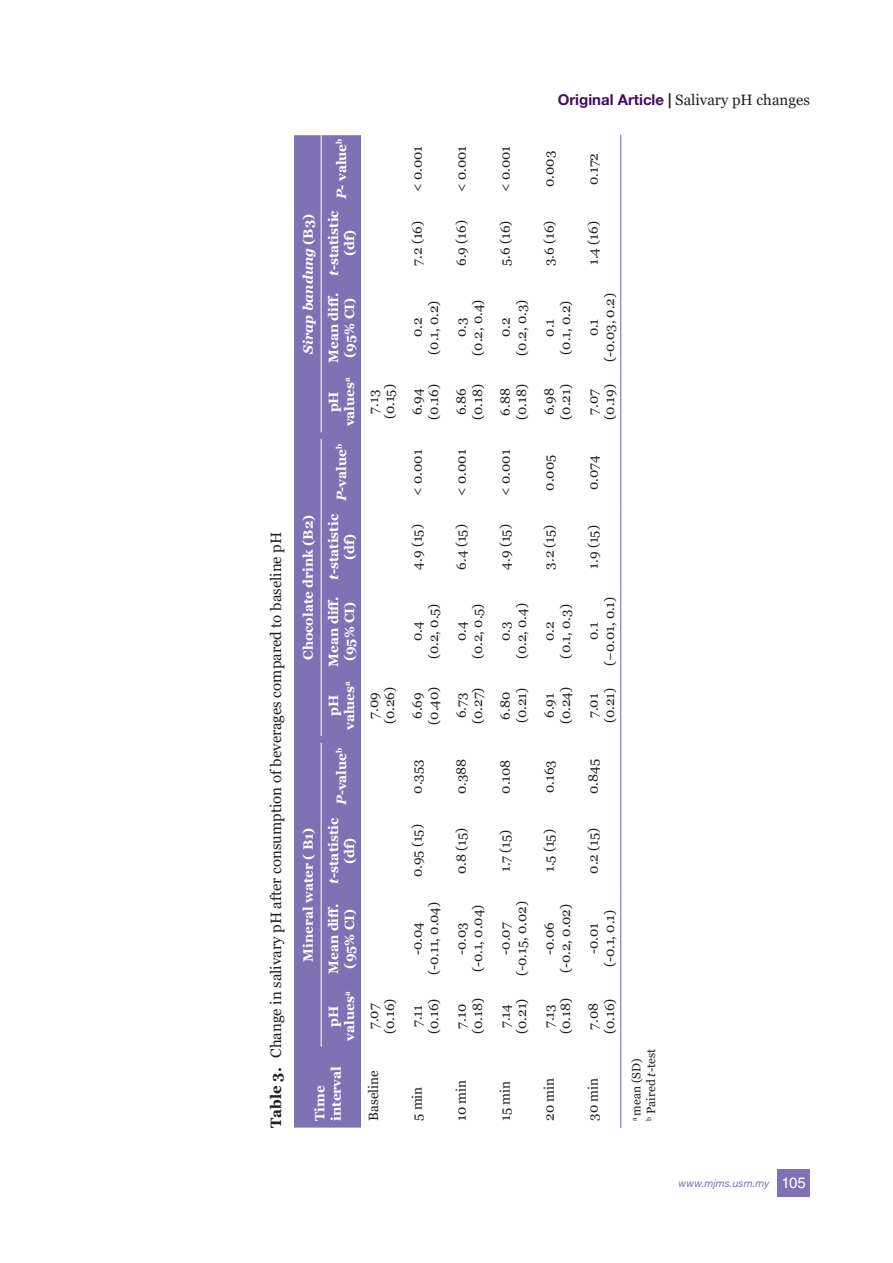
<style>
.page{position:relative;width:893px;height:1263px;background:#fff}
.page>*{position:absolute;margin:0;border:0;box-sizing:border-box;transform-origin:0 0}
.t1{font:15px "Georgia";color:#231f20}
.t2{font:13.5px/16.2px "Georgia";color:#231f20;text-align:center}
.t3{font:700 13.5px/16.2px "Georgia";color:#fff;text-align:center}
.t4{font:italic 700 13.5px "Georgia";color:#fff}
.t5{font:12px/14.4px "Georgia";color:#231f20}
.t6{font:italic 10.5px "Helvetica Neue LT Std";color:#7f71b3}
.s1{font-weight:700}
.s2{font-style:normal}
.s3{font-style:italic}
.s4{font-family:"Helvetica Neue LT Std";font-weight:700;color:#440c62}
.s5{font-family:"Helvetica Neue LT Std";font-weight:700}
.s6{font-family:"Helvetica LT Std";font-style:normal;font-size:15px;color:#fff}
</style>
<div class="page">
<div style="left:777px;top:1169px;width:33px;height:27px;background:#7f71b3"></div>
<div style="left:294px;top:135px;width:67px;height:992px;background:#7f71b3"></div>
<hr style="left:620px;top:1046px;width:1px;height:82px;background:#7f71b3">
<hr style="left:620px;top:986px;width:1px;height:60px;background:#7f71b3">
<hr style="left:620px;top:891px;width:1px;height:95px;background:#7f71b3">
<hr style="left:620px;top:810px;width:1px;height:81px;background:#7f71b3">
<hr style="left:620px;top:743px;width:1px;height:67px;background:#7f71b3">
<hr style="left:620px;top:675px;width:1px;height:61px;background:#7f71b3">
<hr style="left:620px;top:587px;width:1px;height:88px;background:#7f71b3">
<hr style="left:620px;top:506px;width:1px;height:81px;background:#7f71b3">
<hr style="left:620px;top:439px;width:1px;height:67px;background:#7f71b3">
<hr style="left:620px;top:371px;width:1px;height:61px;background:#7f71b3">
<hr style="left:620px;top:284px;width:1px;height:87px;background:#7f71b3">
<hr style="left:620px;top:203px;width:1px;height:81px;background:#7f71b3">
<hr style="left:620px;top:135px;width:1px;height:68px;background:#7f71b3">
<hr style="left:321px;top:986px;width:1px;height:60px;background:#fff">
<hr style="left:321px;top:891px;width:1px;height:95px;background:#fff">
<hr style="left:321px;top:810px;width:1px;height:81px;background:#fff">
<hr style="left:321px;top:743px;width:1px;height:67px;background:#fff">
<hr style="left:321px;top:675px;width:1px;height:61px;background:#fff">
<hr style="left:321px;top:587px;width:1px;height:88px;background:#fff">
<hr style="left:321px;top:506px;width:1px;height:81px;background:#fff">
<hr style="left:321px;top:439px;width:1px;height:67px;background:#fff">
<hr style="left:321px;top:371px;width:1px;height:61px;background:#fff">
<hr style="left:321px;top:284px;width:1px;height:87px;background:#fff">
<hr style="left:321px;top:203px;width:1px;height:81px;background:#fff">
<hr style="left:321px;top:135px;width:1px;height:68px;background:#fff">
<p class="t1" style="left:267px;top:1128px;width:597px;rotate:-90deg"><span class="s1">Table 3.</span> Change in salivary pH after consumption of beverages compared to baseline pH</p>
<p class="t4" style="left:299px;top:354px;width:141px;rotate:-90deg">Sirap bandung <span class="s2">(B3)</span></p>
<p class="t3" style="left:300px;top:660px;width:147px;rotate:-90deg">Chocolate drink (B2)</p>
<p class="t3" style="left:300px;top:962px;width:136px;rotate:-90deg">Mineral water ( B1)</p>
<p class="t3" style="left:333px;top:199px;width:62px;rotate:-90deg"><span class="s3">P</span>- value<sup>b</sup></p>
<p class="t3" style="left:325px;top:276px;width:67px;rotate:-90deg"><span class="s3">t</span>-statistic (df)</p>
<p class="t3" style="left:325px;top:363px;width:72px;rotate:-90deg">Mean diff. (95% CI)</p>
<p class="t3" style="left:325px;top:426px;width:50px;rotate:-90deg">pH values<sup>a</sup></p>
<p class="t3" style="left:333px;top:501px;width:58px;rotate:-90deg"><span class="s3">P</span>-value<sup>b</sup></p>
<p class="t3" style="left:325px;top:580px;width:67px;rotate:-90deg"><span class="s3">t</span>-statistic (df)</p>
<p class="t3" style="left:325px;top:667px;width:72px;rotate:-90deg">Mean diff. (95% CI)</p>
<p class="t3" style="left:325px;top:730px;width:50px;rotate:-90deg">pH values<sup>a</sup></p>
<p class="t3" style="left:333px;top:805px;width:58px;rotate:-90deg"><span class="s3">P</span>-value<sup>b</sup></p>
<p class="t3" style="left:325px;top:883px;width:67px;rotate:-90deg"><span class="s3">t</span>-statistic (df)</p>
<p class="t3" style="left:325px;top:974px;width:72px;rotate:-90deg">Mean diff. (95% CI)</p>
<p class="t3" style="left:325px;top:1040px;width:50px;rotate:-90deg">pH values<sup>a</sup></p>
<p class="t3" style="left:312px;top:1121px;width:56px;text-align:left;rotate:-90deg">Time interval</p>
<p class="t2" style="left:366px;top:419px;width:36px;rotate:-90deg">7.13 (0.15)</p>
<p class="t2" style="left:366px;top:724px;width:39px;rotate:-90deg">7.09 (0.26)</p>
<p class="t2" style="left:366px;top:1034px;width:37px;rotate:-90deg">7.07 (0.16)</p>
<p class="t2" style="left:366px;top:1121px;width:52px;rotate:-90deg">Baseline</p>
<p class="t2" style="left:409px;top:192px;width:48px;rotate:-90deg">&lt; 0.001</p>
<p class="t2" style="left:409px;top:266px;width:46px;rotate:-90deg">7.2 (16)</p>
<p class="t2" style="left:409px;top:355px;width:56px;rotate:-90deg">0.2<br>(0.1, 0.2)</p>
<p class="t2" style="left:409px;top:420px;width:37px;rotate:-90deg">6.94 (0.16)</p>
<p class="t2" style="left:409px;top:496px;width:48px;rotate:-90deg">&lt; 0.001</p>
<p class="t2" style="left:409px;top:570px;width:47px;rotate:-90deg">4.9 (15)</p>
<p class="t2" style="left:409px;top:659px;width:57px;rotate:-90deg">0.4<br>(0.2, 0.5)</p>
<p class="t2" style="left:409px;top:725px;width:39px;rotate:-90deg">6.69 (0.40)</p>
<p class="t2" style="left:409px;top:793px;width:35px;rotate:-90deg">0.353</p>
<p class="t2" style="left:409px;top:877px;width:55px;rotate:-90deg">0.95 (15)</p>
<p class="t2" style="left:409px;top:975px;width:75px;rotate:-90deg">-0.04 (-0.11, 0.04)</p>
<p class="t2" style="left:409px;top:1034px;width:37px;rotate:-90deg">7.11 (0.16)</p>
<p class="t2" style="left:453px;top:192px;width:48px;rotate:-90deg">&lt; 0.001</p>
<p class="t2" style="left:453px;top:266px;width:47px;rotate:-90deg">6.9 (16)</p>
<p class="t2" style="left:453px;top:356px;width:58px;rotate:-90deg">0.3<br>(0.2, 0.4)</p>
<p class="t2" style="left:453px;top:420px;width:37px;rotate:-90deg">6.86 (0.18)</p>
<p class="t2" style="left:453px;top:496px;width:48px;rotate:-90deg">&lt; 0.001</p>
<p class="t2" style="left:453px;top:570px;width:47px;rotate:-90deg">6.4 (15)</p>
<p class="t2" style="left:453px;top:659px;width:57px;rotate:-90deg">0.4<br>(0.2, 0.5)</p>
<p class="t2" style="left:453px;top:724px;width:38px;rotate:-90deg">6.73 (0.27)</p>
<p class="t2" style="left:453px;top:794px;width:37px;rotate:-90deg">0.388</p>
<p class="t2" style="left:453px;top:874px;width:48px;rotate:-90deg">0.8 (15)</p>
<p class="t2" style="left:453px;top:972px;width:69px;rotate:-90deg">-0.03<br>(-0.1, 0.04)</p>
<p class="t2" style="left:453px;top:1034px;width:37px;rotate:-90deg">7.10 (0.18)</p>
<p class="t2" style="left:409px;top:1121px;width:36px;rotate:-90deg">5 min</p>
<p class="t2" style="left:453px;top:1121px;width:43px;rotate:-90deg">10 min</p>
<p class="t2" style="left:497px;top:192px;width:48px;rotate:-90deg">&lt; 0.001</p>
<p class="t2" style="left:497px;top:266px;width:47px;rotate:-90deg">5.6 (16)</p>
<p class="t2" style="left:497px;top:356px;width:57px;rotate:-90deg">0.2<br>(0.2, 0.3)</p>
<p class="t2" style="left:497px;top:420px;width:37px;rotate:-90deg">6.88 (0.18)</p>
<p class="t2" style="left:497px;top:496px;width:48px;rotate:-90deg">&lt; 0.001</p>
<p class="t2" style="left:497px;top:570px;width:47px;rotate:-90deg">4.9 (15)</p>
<p class="t2" style="left:497px;top:659px;width:58px;rotate:-90deg">0.3<br>(0.2, 0.4)</p>
<p class="t2" style="left:497px;top:723px;width:37px;text-align:left;rotate:-90deg">6.80 (0.21)</p>
<p class="t2" style="left:497px;top:794px;width:36px;rotate:-90deg">0.108</p>
<p class="t2" style="left:497px;top:872px;width:44px;rotate:-90deg">1.7 (15)</p>
<p class="t2" style="left:497px;top:976px;width:76px;rotate:-90deg">-0.07<br>(-0.15, 0.02)</p>
<p class="t2" style="left:497px;top:1034px;width:37px;rotate:-90deg">7.14 (0.21)</p>
<p class="t2" style="left:497px;top:1121px;width:42px;rotate:-90deg">15 min</p>
<p class="t1" style="left:558px;top:91px;width:253px"><span class="s4">Original Article</span> <span class="s5">|</span> Salivary pH changes</p>
<p class="t2" style="left:541px;top:187px;width:37px;rotate:-90deg">0.003</p>
<p class="t2" style="left:541px;top:266px;width:47px;rotate:-90deg">3.6 (16)</p>
<p class="t2" style="left:541px;top:355px;width:56px;rotate:-90deg">0.1<br>(0.1, 0.2)</p>
<p class="t2" style="left:541px;top:420px;width:37px;rotate:-90deg">6.98 (0.21)</p>
<p class="t2" style="left:541px;top:491px;width:37px;rotate:-90deg">0.005</p>
<p class="t2" style="left:541px;top:569px;width:46px;rotate:-90deg">3.2 (15)</p>
<p class="t2" style="left:541px;top:658px;width:56px;rotate:-90deg">0.2<br>(0.1, 0.3)</p>
<p class="t2" style="left:541px;top:724px;width:39px;rotate:-90deg">6.91 (0.24)</p>
<p class="t2" style="left:541px;top:793px;width:34px;rotate:-90deg">0.163</p>
<p class="t2" style="left:541px;top:872px;width:44px;rotate:-90deg">1.5 (15)</p>
<p class="t2" style="left:541px;top:973px;width:71px;rotate:-90deg">-0.06 (-0.2, 0.02)</p>
<p class="t2" style="left:541px;top:1034px;width:37px;rotate:-90deg">7.13 (0.18)</p>
<p class="t2" style="left:541px;top:1121px;width:44px;rotate:-90deg">20 min</p>
<p class="t2" style="left:585px;top:185px;width:34px;rotate:-90deg">0.172</p>
<p class="t2" style="left:585px;top:265px;width:45px;rotate:-90deg">1.4 (16)</p>
<p class="t2" style="left:585px;top:362px;width:71px;rotate:-90deg">0.1<br>(-0.03, 0.2)</p>
<p class="t2" style="left:585px;top:420px;width:37px;rotate:-90deg">7.07 (0.19)</p>
<p class="t2" style="left:585px;top:490px;width:36px;rotate:-90deg">0.074</p>
<p class="t2" style="left:585px;top:569px;width:45px;rotate:-90deg">1.9 (15)</p>
<p class="t2" style="left:585px;top:666px;width:71px;rotate:-90deg">0.1<br>(−0.01, 0.1)</p>
<p class="t2" style="left:585px;top:723px;width:37px;rotate:-90deg">7.01 (0.21)</p>
<p class="t2" style="left:585px;top:794px;width:36px;rotate:-90deg">0.845</p>
<p class="t2" style="left:585px;top:874px;width:47px;rotate:-90deg">0.2 (15)</p>
<p class="t2" style="left:585px;top:967px;width:59px;rotate:-90deg">-0.01 (-0.1, 0.1)</p>
<p class="t2" style="left:585px;top:1034px;width:37px;rotate:-90deg">7.08 (0.16)</p>
<p class="t2" style="left:585px;top:1121px;width:44px;rotate:-90deg">30 min</p>
<p class="t5" style="left:630px;top:1121px;width:74px;rotate:-90deg"><sup>a</sup> mean (SD)<br><sup>b</sup> Paired <span class="s3">t</span>-test</p>
<p class="t6" style="left:679px;top:1176px;width:129px">www.mjms.usm.my <span class="s6">105</span></p>
</div>
